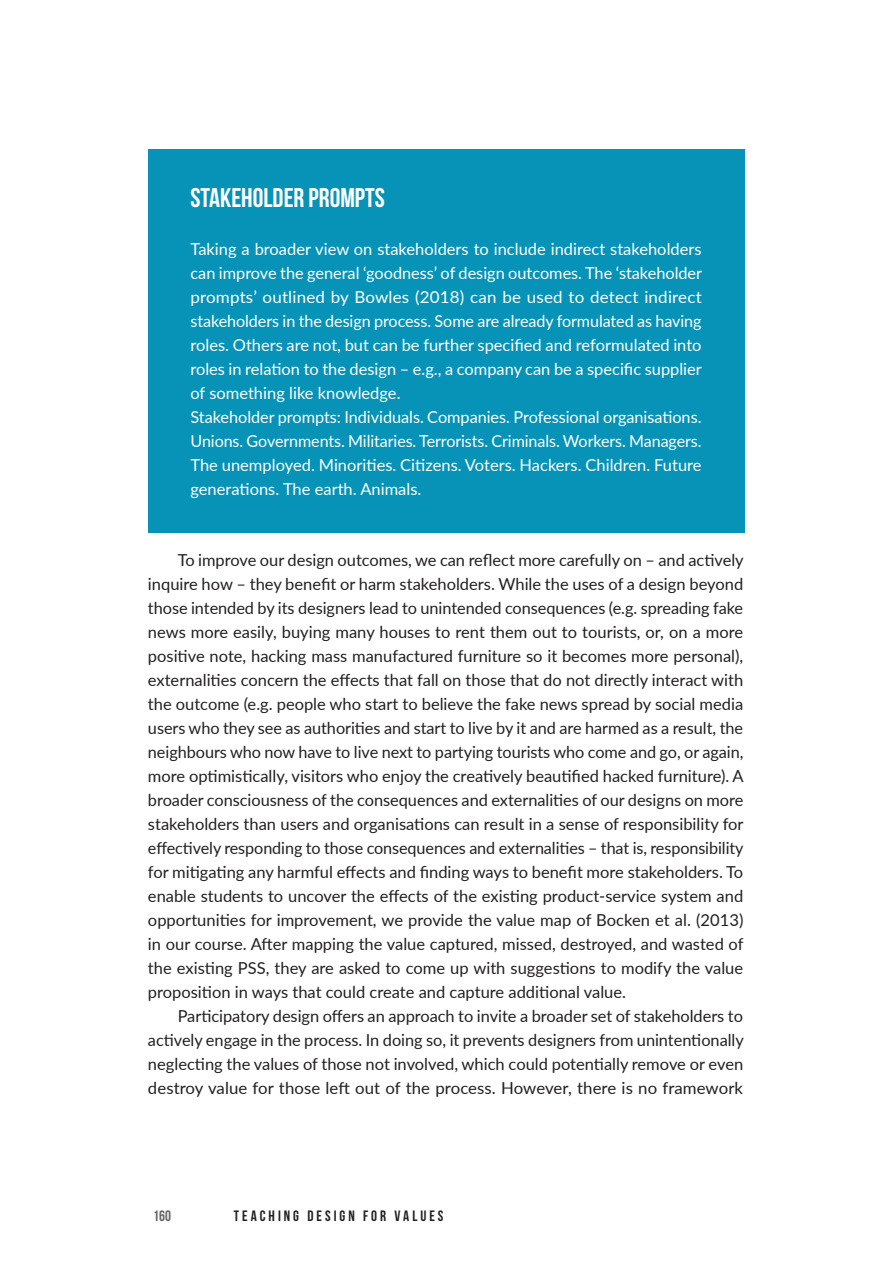
<style>
.page{position:relative;width:893px;height:1263px;background:#fff}
.page>*{position:absolute;margin:0;border:0;box-sizing:border-box;transform-origin:0 0}
.Featured_Text__Grey{font:27px "Bebas Neue";color:#fff}
.TEXT_-_Lato_Regular{font:16.5px/24px "Lato";color:#231f20;text-align:justify}
.TEXT_-_Lato_Regular-2{font:16.5px/24px "Lato";color:#fff;text-align:justify}
.t1{font:15px "Bebas Neue";letter-spacing:.2em;color:#231f20}
.t2{font:15px "Bebas Neue";color:#636366}
</style>
<div class="page">
<div style="left:148px;top:149px;width:596px;height:383px;background:#0793b7"></div>
<p class="Featured_Text__Grey" style="left:190px;top:182px;width:196px">STAKEHOLDER PROMPTS</p>
<p class="TEXT_-_Lato_Regular-2" style="left:190px;top:236px;width:513px">Taking a broader view on stakeholders to include indirect stakeholders can improve the general ‘goodness’ of design outcomes. The ‘stakeholder prompts’ outlined by Bowles (2018) can be used to detect indirect stakeholders in the design process. Some are already formulated as having roles. Others are not, but can be further specified and reformulated into roles in relation to the design – e.g., a company can be a specific supplier of something like knowledge.</p>
<p class="TEXT_-_Lato_Regular-2" style="left:190px;top:404px;width:513px">Stakeholder prompts: Individuals. Companies. Professional organisations.<br>Unions. Governments. Militaries. Terrorists. Criminals. Workers. Managers.<br>The unemployed. Minorities. Citizens. Voters. Hackers. Children. Future generations. The earth. Animals.</p>
<p class="TEXT_-_Lato_Regular" style="left:148px;top:548px;width:597px;text-indent:30px">To improve our design outcomes, we can reflect more carefully on – and actively inquire how – they benefit or harm stakeholders. While the uses of a design beyond those intended by its designers lead to unintended consequences (e.g. spreading fake news more easily, buying many houses to rent them out to tourists, or, on a more positive note, hacking mass manufactured furniture so it becomes more personal), externalities concern the effects that fall on those that do not directly interact with the outcome (e.g. people who start to believe the fake news spread by social media users who they see as authorities and start to live by it and are harmed as a result, the neighbours who now have to live next to partying tourists who come and go, or again, more optimistically, visitors who enjoy the creatively beautified hacked furniture). A broader consciousness of the consequences and externalities of our designs on more stakeholders than users and organisations can result in a sense of responsibility for effectively responding to those consequences and externalities – that is, responsibility for mitigating any harmful effects and finding ways to benefit more stakeholders. To enable students to uncover the effects of the existing product-service system and opportunities for improvement, we provide the value map of Bocken et al. (2013) in our course. After mapping the value captured, missed, destroyed, and wasted of the existing PSS, they are asked to come up with suggestions to modify the value proposition in ways that could create and capture additional value.</p>
<p class="TEXT_-_Lato_Regular" style="left:148px;top:1004px;width:597px;text-indent:30px">Participatory design offers an approach to invite a broader set of stakeholders to actively engage in the process. In doing so, it prevents designers from unintentionally neglecting the values of those not involved, which could potentially remove or even destroy value for those left out of the process. However, there is no framework</p>
<p class="t2" style="left:153px;top:1207px;width:19px">160</p>
<p class="t1" style="left:234px;top:1207px;width:211px">TEACHING DESIGN FOR VALUES</p>
</div>
